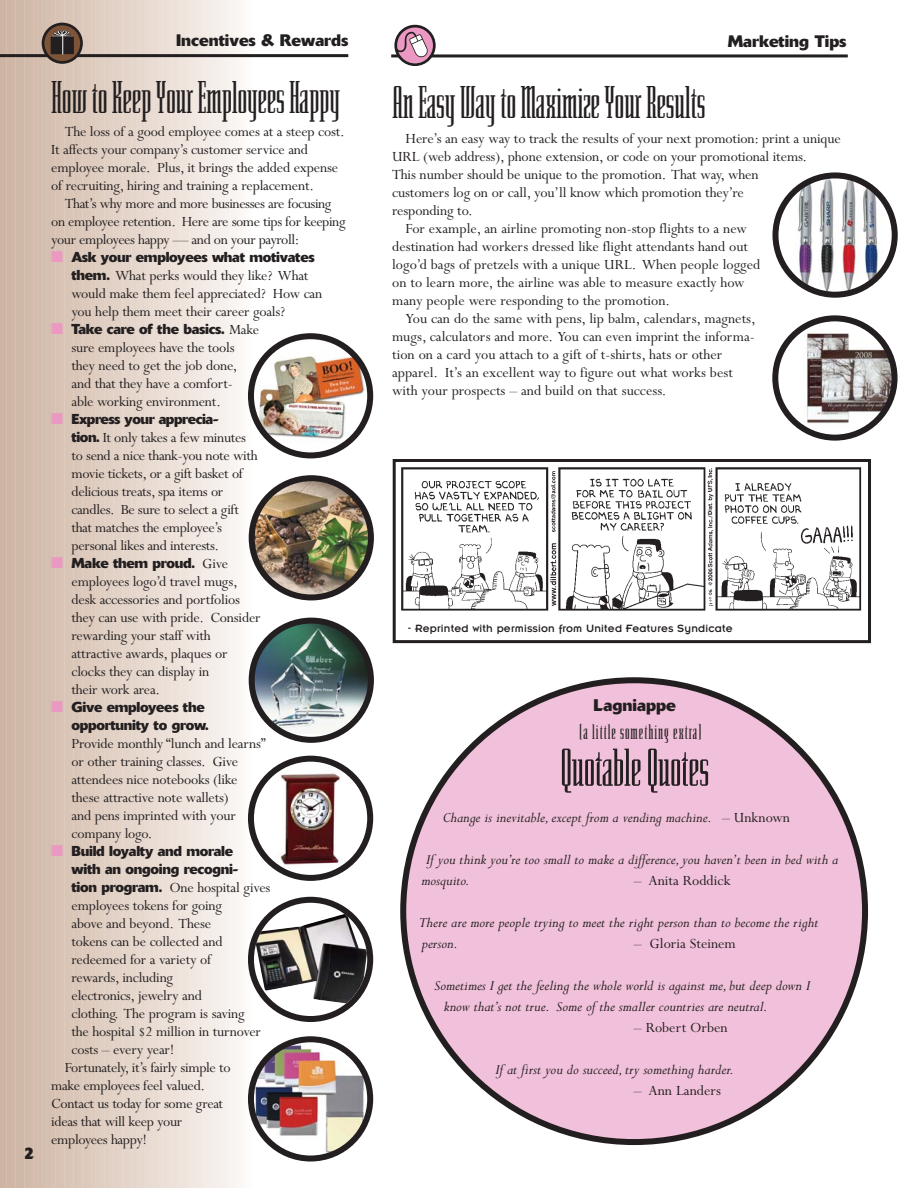
<style>
.page{position:relative;width:918px;height:1188px;background:#fff}
.page>*{position:absolute;margin:0;border:0;box-sizing:border-box;transform-origin:0 0}
.t1{font:54px "Senator Tall";letter-spacing:-.01em;color:#231f20}
.t2{font:46.5px "Senator Tall";letter-spacing:-.01em;color:#231f20}
.t3{font:21.3px "Senator Tall";letter-spacing:.045em;color:#231f20}
.t4{font:700 16.65px "Delta";color:#231f20}
.t5{font:700 16.5px "Delta";color:#231f20}
.t6{font:15.75px/18px "Perpetua";letter-spacing:-.015em;color:#231f20}
.t7{font:italic 15.75px/21px "Perpetua";color:#231f20}
.t8{font:700 14.25px/18px "Delta";letter-spacing:-.02em;color:#231f20;text-align:right}
.t9{font:11.55px "Insignia";letter-spacing:.015em;color:#231f20}
.s1{color:#eb99c2}
.s2{font-family:"Delta";font-weight:700;font-size:14.25px}
.s3{font-family:"Perpetua";font-weight:400;font-size:15.75px}
.s4{font-style:normal}
</style>
<div class="page">
<div style="left:0;top:0;width:9px;height:1188px;background:#cdb4a3"></div>
<svg style="left:8px;top:0;width:10px;height:1188px;background:#cfb6a6"></svg>
<div style="left:17px;top:0;width:10px;height:1188px;background:#d0b8a8"></div>
<div style="left:26px;top:0;width:10px;height:1188px;background:#d2bbab"></div>
<div style="left:35px;top:0;width:10px;height:1188px;background:#d4bdae"></div>
<div style="left:44px;top:0;width:10px;height:1188px;background:#d5bfb0"></div>
<div style="left:53px;top:0;width:10px;height:1188px;background:#d7c2b3"></div>
<div style="left:62px;top:0;width:10px;height:1188px;background:#d9c4b6"></div>
<div style="left:71px;top:0;width:10px;height:1188px;background:#dac6b8"></div>
<div style="left:80px;top:0;width:10px;height:1188px;background:#dcc9bc"></div>
<div style="left:89px;top:0;width:9px;height:1188px;background:#decbbe"></div>
<div style="left:97px;top:0;width:10px;height:1188px;background:#dfcec1"></div>
<div style="left:106px;top:0;width:10px;height:1188px;background:#e1d0c5"></div>
<div style="left:115px;top:0;width:10px;height:1188px;background:#e3d3c7"></div>
<div style="left:124px;top:0;width:10px;height:1188px;background:#e4d5ca"></div>
<div style="left:133px;top:0;width:10px;height:1188px;background:#e6d8cd"></div>
<div style="left:142px;top:0;width:10px;height:1188px;background:#e8dad0"></div>
<div style="left:151px;top:0;width:10px;height:1188px;background:#e9dcd3"></div>
<div style="left:160px;top:0;width:10px;height:1188px;background:#ebdfd7"></div>
<div style="left:169px;top:0;width:10px;height:1188px;background:#ede1d9"></div>
<div style="left:178px;top:0;width:10px;height:1188px;background:#eee4dc"></div>
<div style="left:187px;top:0;width:10px;height:1188px;background:#f0e7e0"></div>
<div style="left:196px;top:0;width:9px;height:1188px;background:#f2e9e3"></div>
<div style="left:204px;top:0;width:10px;height:1188px;background:#f3ece7"></div>
<div style="left:213px;top:0;width:10px;height:1188px;background:#f5efeb"></div>
<div style="left:222px;top:0;width:10px;height:1188px;background:#f7f2ee"></div>
<div style="left:231px;top:0;width:10px;height:1188px;background:#f9f5f2"></div>
<div style="left:240px;top:0;width:10px;height:1188px;background:#fcfaf8"></div>
<div style="left:249px;top:0;width:6px;height:1188px;background:#fff"></div>
<img style="left:401px;top:467px;width:461px;height:144px">
<div style="left:393px;top:459px;width:478px;height:184px;border:3px solid #231f20"></div>
<hr style="left:391px;top:54px;width:457px;height:3px;background:#231f20">
<hr style="left:0;top:54px;width:348px;height:3px;background:#231f20">
<svg style="left:393px;top:24px;width:44px;height:42px"></svg>
<svg style="left:248px;top:756px;width:125px;height:125px"></svg>
<svg style="left:248px;top:897px;width:125px;height:125px"></svg>
<img style="left:248px;top:1036px;width:125px;height:126px">
<img style="left:248px;top:333px;width:125px;height:125px">
<img style="left:249px;top:618px;width:125px;height:125px">
<img style="left:249px;top:475px;width:125px;height:125px">
<svg style="left:40px;top:22px;width:44px;height:42px"></svg>
<svg style="left:400px;top:677px;width:468px;height:468px"></svg>
<svg style="left:772px;top:172px;width:126px;height:126px"></svg>
<svg style="left:772px;top:315px;width:126px;height:126px"></svg>
<p class="t5" style="left:24px;top:1143px;width:12px">2</p>
<p class="t5" style="left:176px;top:30px;width:174px">Incentives &amp; Rewards</p>
<p class="t5" style="left:728px;top:31px;width:120px">Marketing Tips</p>
<h2 class="t2" style="left:51px;top:76px;width:291px">How to Keep Your Employees Happy</h2>
<p class="t6" style="left:51px;top:123px;width:295px;text-indent:13px">The loss of a good employee comes at a steep cost.<br>It affects your company’s customer service and employee morale. Plus, it brings the added expense of recruiting, hiring and training a replacement.</p>
<p class="t6" style="left:51px;top:195px;width:296px;text-indent:13px">That’s why more and more businesses are focusing on employee retention. Here are some tips for keeping your employees happy — and on your payroll:</p>
<p class="t8" style="left:51px;top:248px;width:265px"><span class="s1">■</span> Ask your employees what motivates</p>
<p class="t6" style="left:72px;top:267px;width:252px"><span class="s2">them.</span> What perks would they like? What would make them feel appreciated? How can you help them meet their career goals?</p>
<p class="t8" style="left:51px;top:320px;width:210px"><span class="s1">■</span> Take care of the basics. <span class="s3">Make</span></p>
<p class="t6" style="left:72px;top:339px;width:167px">sure employees have the tools they need to get the job done, and that they have a comfort&shy;able working environment.</p>
<p class="t8" style="left:51px;top:410px;width:169px"><span class="s1">■</span> Express your apprecia-</p>
<p class="t6" style="left:72px;top:429px;width:188px"><span class="s2">tion.</span> It only takes a few minutes to send a nice thank-you note with movie tickets, or a gift basket of delicious treats, spa items or candles. Be sure to select a gift that matches the employee’s personal likes and interests.</p>
<p class="t8" style="left:51px;top:554px;width:178px"><span class="s1">■</span> Make them proud. <span class="s3">Give</span></p>
<p class="t6" style="left:72px;top:573px;width:191px">employees logo’d travel mugs, desk accessories and portfolios they can use with pride. Consider rewarding your staff with attractive awards, plaques or clocks they can display in<br>their work area.</p>
<p class="t8" style="left:51px;top:698px;width:159px"><span class="s1">■</span> Give employees the opportunity to grow.</p>
<p class="t6" style="left:72px;top:735px;width:196px">Provide monthly “lunch and learns” or other training classes. Give attendees nice notebooks (like these attractive note wallets)<br>and pens imprinted with your company logo.</p>
<p class="t8" style="left:72px;top:842px;width:169px;text-align:left;text-indent:-20px"><span class="s1">■</span> Build loyalty and morale with an ongoing recogni-</p>
<p class="t6" style="left:72px;top:879px;width:201px"><span class="s2">tion program.</span> One hospital gives</p>
<p class="t6" style="left:72px;top:897px;width:152px">employees tokens for going</p>
<p class="t6" style="left:72px;top:915px;width:141px">above and beyond. These</p>
<p class="t6" style="left:72px;top:933px;width:153px">tokens can be collected and</p>
<p class="t6" style="left:72px;top:951px;width:141px">redeemed for a variety of</p>
<p class="t6" style="left:72px;top:969px;width:103px">rewards, including</p>
<p class="t6" style="left:72px;top:987px;width:132px">electronics, jewelry and</p>
<p class="t6" style="left:72px;top:1005px;width:175px">clothing. The program is saving</p>
<p class="t6" style="left:72px;top:1023px;width:191px">the hospital $2 million in turnover</p>
<p class="t6" style="left:72px;top:1041px;width:104px">costs – every year!</p>
<p class="t6" style="left:65px;top:1059px;width:167px">Fortunately, it’s fairly simple to</p>
<p class="t6" style="left:51px;top:1077px;width:155px">make employees feel valued.</p>
<p class="t6" style="left:51px;top:1095px;width:173px">Contact us today for some great</p>
<p class="t6" style="left:51px;top:1113px;width:132px">ideas that will keep your</p>
<p class="t6" style="left:51px;top:1131px;width:97px">employees happy!</p>
<h2 class="t2" style="left:392px;top:81px;width:315px">An Easy Way to Maximize Your Results</h2>
<p class="t6" style="left:406px;top:130px;width:437px">Here’s an easy way to track the results of your next promotion: print a unique</p>
<p class="t6" style="left:392px;top:148px;width:417px">URL (web address), phone extension, or code on your promotional items.</p>
<p class="t6" style="left:392px;top:166px;width:368px">This number should be unique to the promotion. That way, when</p>
<p class="t6" style="left:392px;top:184px;width:353px">customers log on or call, you’ll know which promotion they’re</p>
<p class="t6" style="left:392px;top:202px;width:82px">responding to.</p>
<p class="t6" style="left:406px;top:220px;width:343px">For example, an airline promoting non-stop flights to a new</p>
<p class="t6" style="left:392px;top:238px;width:357px">destination had workers dressed like flight attendants hand out</p>
<p class="t6" style="left:392px;top:256px;width:370px">logo’d bags of pretzels with a unique URL. When people logged</p>
<p class="t6" style="left:392px;top:274px;width:354px">on to learn more, the airline was able to measure exactly how</p>
<p class="t6" style="left:392px;top:292px;width:280px">many people were responding to the promotion.</p>
<p class="t6" style="left:406px;top:310px;width:352px">You can do the same with pens, lip balm, calendars, magnets,</p>
<p class="t6" style="left:392px;top:328px;width:364px">mugs, calculators and more. You can even imprint the informa-</p>
<p class="t6" style="left:392px;top:346px;width:332px">tion on a card you attach to a gift of t-shirts, hats or other</p>
<p class="t6" style="left:392px;top:364px;width:342px">apparel. It’s an excellent way to figure out what works best</p>
<p class="t6" style="left:392px;top:382px;width:276px">with your prospects – and build on that success.</p>
<p class="t9" style="left:408px;top:622px;width:326px">- Reprinted with permission from United Features Syndicate</p>
<p class="t4" style="left:594px;top:695px;width:84px">Lagniappe</p>
<h3 class="t3" style="left:580px;top:722px;width:123px">(a little something extra)</h3>
<h1 class="t1" style="left:560px;top:743px;width:150px">Quotable Quotes</h1>
<p class="t7" style="left:443px;top:807px;width:349px">Change is inevitable, except from a vending machine. <span class="s4">– Unknown</span></p>
<p class="t7" style="left:421px;top:849px;width:419px;text-indent:5px">If you think you’re too small to make a difference, you haven’t been in bed with a mosquito.</p>
<p class="t6" style="left:634px;top:872px;width:98px">– Anita Roddick</p>
<p class="t7" style="left:419px;top:912px;width:401px">There are more people trying to meet the right person than to become the right person.</p>
<p class="t6" style="left:634px;top:935px;width:104px">– Gloria Steinem</p>
<p class="t7" style="left:444px;top:975px;width:368px;text-indent:-10px">Sometimes I get the feeling the whole world is against me, but deep down I know that’s not true. Some of the smaller countries are neutral.</p>
<p class="t6" style="left:634px;top:1019px;width:95px">– Robert Orben</p>
<p class="t7" style="left:495px;top:1059px;width:240px">If at first you do succeed, try something harder.</p>
<p class="t6" style="left:634px;top:1082px;width:89px">– Ann Landers</p>
</div>
